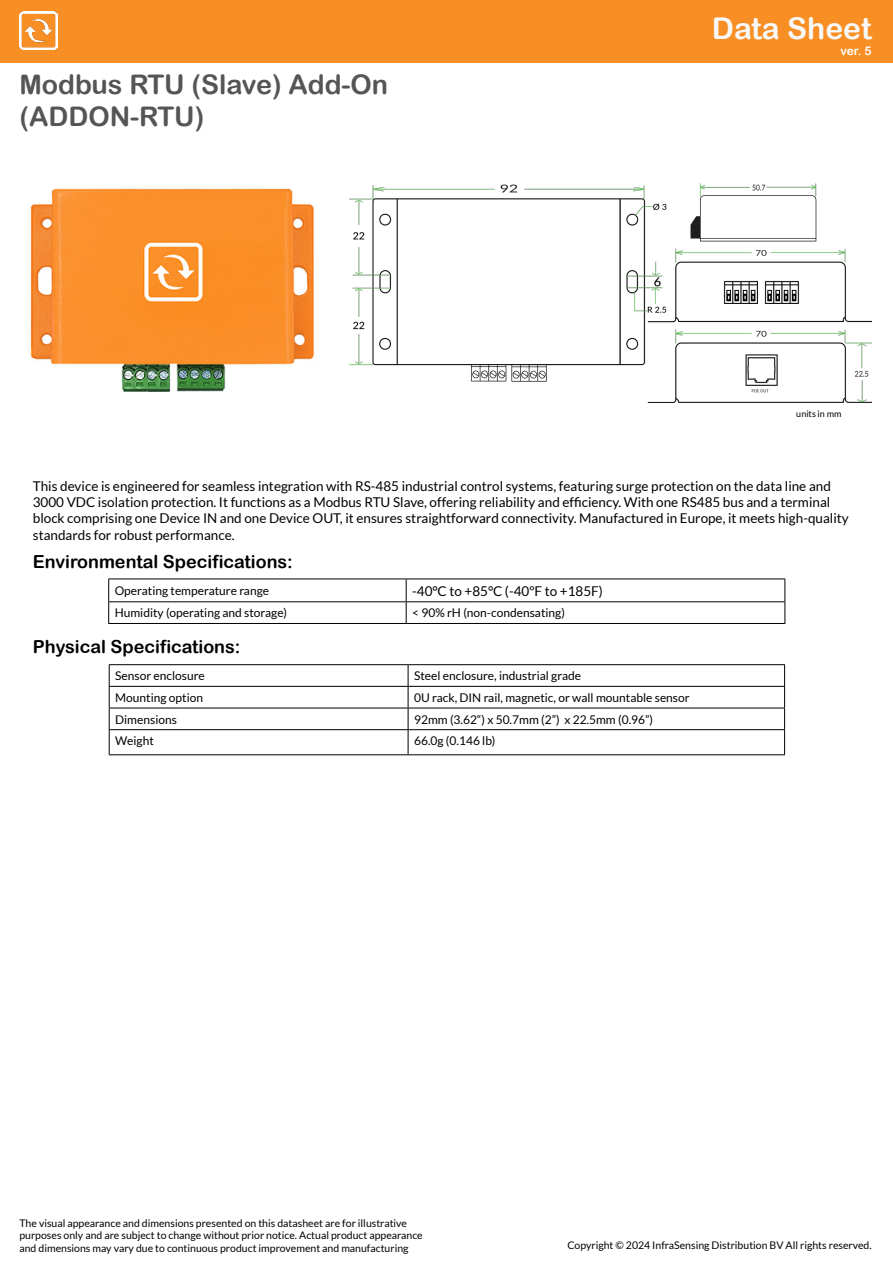
<style>
.page{position:relative;width:893px;height:1263px;background:#fff}
.page>*{position:absolute;margin:0;border:0;box-sizing:border-box;transform-origin:0 0}
.t1{font:30px "Arial Rounded MT Bold";color:#f8f8f9}
.t2{font:27px/32.4px "Arial Rounded MT Bold";color:#555}
.t3{font:18px "Arial Rounded MT Bold";color:#000}
.t4{font:13.5px/16.2px "Lato";color:#000}
.t5{font:12px "Lato";color:#000}
.t6{font:12px "Arial Rounded MT Bold";color:#fff}
.t7{font:10.5px/12.6px "Lato";color:#000}
.t8{font:9px "Lato";color:#000}
</style>
<div class="page">
<div style="left:0;top:0;width:893px;height:63px;background:#f78f24"></div>
<img style="left:19px;top:12px;width:38px;height:38px">
<hr style="left:108px;top:578px;width:298px;height:1px;background:#000">
<hr style="left:406px;top:578px;width:379px;height:1px;background:#000">
<hr style="left:108px;top:601px;width:298px;height:1px;background:#000">
<svg style="left:108px;top:579px;width:1px;height:44px"></svg>
<hr style="left:406px;top:601px;width:379px;height:1px;background:#000">
<svg style="left:406px;top:579px;width:1px;height:44px"></svg>
<svg style="left:784px;top:579px;width:1px;height:44px"></svg>
<hr style="left:108px;top:623px;width:298px;height:1px;background:#000">
<hr style="left:406px;top:623px;width:379px;height:1px;background:#000">
<hr style="left:109px;top:664px;width:299px;height:1px;background:#000">
<hr style="left:408px;top:664px;width:377px;height:1px;background:#000">
<hr style="left:109px;top:686px;width:299px;height:1px;background:#000">
<hr style="left:408px;top:686px;width:377px;height:1px;background:#000">
<hr style="left:109px;top:708px;width:299px;height:1px;background:#000">
<hr style="left:408px;top:708px;width:377px;height:1px;background:#000">
<hr style="left:109px;top:729px;width:299px;height:1px;background:#000">
<svg style="left:109px;top:665px;width:1px;height:89px"></svg>
<hr style="left:408px;top:729px;width:377px;height:1px;background:#000">
<svg style="left:408px;top:665px;width:1px;height:89px"></svg>
<svg style="left:784px;top:665px;width:1px;height:89px"></svg>
<hr style="left:109px;top:754px;width:299px;height:1px;background:#000">
<hr style="left:408px;top:754px;width:377px;height:1px;background:#000">
<img style="left:350px;top:183px;width:522px;height:219px">
<img style="left:30px;top:188px;width:285px;height:204px">
<h1 class="t1" style="left:712px;top:10px;width:161px">Data Sheet</h1>
<h2 class="t2" style="left:19px;top:68px;width:370px">Modbus RTU (Slave) Add-On (ADDON-RTU)</h2>
<p class="t6" style="left:840px;top:44px;width:33px">ver. 5</p>
<p class="t8" style="left:796px;top:409px;width:47px">units in mm</p>
<p class="t4" style="left:33px;top:478px;width:817px">This device is engineered for seamless integration with RS-485 industrial control systems, featuring surge protection on the data line and 3000 VDC isolation protection. It functions as a Modbus RTU Slave, offering reliability and efficiency. With one RS485 bus and a terminal block comprising one Device IN and one Device OUT, it ensures straightforward connectivity. Manufactured in Europe, it meets high-quality standards for robust performance.</p>
<h3 class="t3" style="left:33px;top:551px;width:262px">Environmental Specifications:</h3>
<p class="t5" style="left:115px;top:584px;width:156px">Operating temperature range</p>
<p class="t4" style="left:412px;top:583px;width:192px">-40°C to +85°C (-40ºF to +185F)</p>
<p class="t5" style="left:115px;top:606px;width:174px">Humidity (operating and storage)</p>
<p class="t5" style="left:412px;top:606px;width:154px">&lt; 90% rH (non-condensating)</p>
<h3 class="t3" style="left:33px;top:636px;width:209px">Physical Specifications:</h3>
<p class="t5" style="left:115px;top:669px;width:91px">Sensor enclosure</p>
<p class="t5" style="left:414px;top:669px;width:168px">Steel enclosure, industrial grade</p>
<p class="t5" style="left:115px;top:691px;width:89px">Mounting option</p>
<p class="t5" style="left:414px;top:691px;width:277px">0U rack, DIN rail, magnetic, or wall mountable sensor</p>
<p class="t5" style="left:115px;top:713px;width:63px">Dimensions</p>
<p class="t5" style="left:414px;top:713px;width:241px">92mm (3.62“) x 50.7mm (2”) x 22.5mm (0.96”)</p>
<p class="t5" style="left:115px;top:734px;width:40px">Weight</p>
<p class="t5" style="left:414px;top:734px;width:83px">66.0g (0.146 lb)</p>
<p class="t7" style="left:19px;top:1216px;width:405px">The visual appearance and dimensions presented on this datasheet are for illustrative purposes only and are subject to change without prior notice. Actual product appearance and dimensions may vary due to continuous product improvement and manufacturing</p>
<p class="t7" style="left:567px;top:1238px;width:306px">Copyright © 2024 InfraSensing Distribution BV All rights reserved.</p>
</div>
